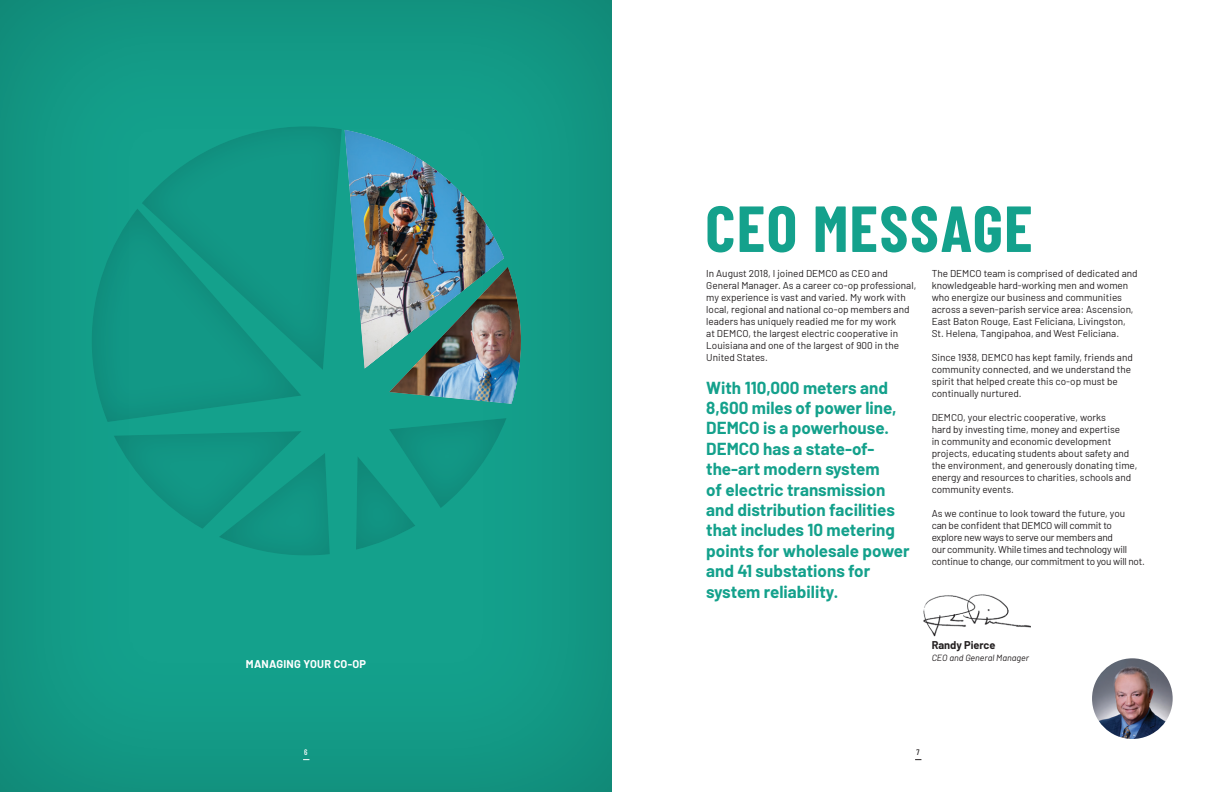
<style>
.page{position:relative;width:1224px;height:792px;background:#fff}
.page>*{position:absolute;margin:0;border:0;box-sizing:border-box;transform-origin:0 0}
.t1{font:700 65px "Barlow Condensed";letter-spacing:.02em;color:#14a18c}
.t2{font:700 17px/20.4px "Barlow";color:#14a18c}
.t3{font:700 11px "Barlow";letter-spacing:.02em;color:#fff}
.t4{font:700 11px "Barlow";color:#231f20}
.t5{font:10px/12px "Barlow";color:#231f20}
.t6{font:10px/12px "Barlow";letter-spacing:-.02em;color:#231f20}
.t7{font:italic 9px "Barlow";color:#231f20}
.t8{font:500 8px "Barlow Condensed";color:#fff}
.t9{font:500 8px "Barlow Condensed";color:#231f20}
</style>
<div class="page">
<div style="left:0;top:0;width:622px;height:792px;background:#139a86"></div>
<div style="left:612px;top:0;width:612px;height:792px;background:#fff"></div>
<img style="left:923px;top:594px;width:108px;height:43px">
<img style="left:1092px;top:658px;width:81px;height:81px;border-radius:40px">
<svg style="left:114px;top:431px;width:187px;height:97px"></svg>
<div style="left:218px;top:452px;width:112px;height:104px;background:#129583"></div>
<svg style="left:356px;top:458px;width:59px;height:91px"></svg>
<div style="left:388px;top:417px;width:119px;height:92px;background:#129785"></div>
<img style="left:389px;top:267px;width:132px;height:137px">
<div style="left:343px;top:129px;width:162px;height:241px;background:#231f20;opacity:.15"></div>
<p class="t1" style="left:705px;top:188px;width:329px">CEO MESSAGE</p>
<p class="t3" style="left:246px;top:656px;width:122px">MANAGING YOUR CO-OP</p>
<p class="t5" style="left:706px;top:267px;width:212px">In August 2018, I joined DEMCO as CEO and General Manager. As a career co-op professional, my experience is vast and varied. My work with local, regional and national co-op members and leaders has uniquely readied me for my work</p>
<p class="t5" style="left:706px;top:327px;width:194px;text-align:justify">at DEMCO, the largest electric cooperative in Louisiana and one of the largest of 900 in the United States.</p>
<p class="t2" style="left:706px;top:376px;width:192px">With 110,000 meters and<br>8,600 miles of power line,<br>DEMCO is a powerhouse.<br>DEMCO has a state-of-</p>
<p class="t2" style="left:706px;top:458px;width:175px">the-art modern system</p>
<p class="t2" style="left:706px;top:478px;width:181px">of electric transmission</p>
<p class="t2" style="left:706px;top:498px;width:205px">and distribution facilities that includes 10 metering points for wholesale power and 41 substations for system reliability.</p>
<p class="t5" style="left:932px;top:267px;width:207px">The DEMCO team is comprised of dedicated and knowledgeable hard-working men and women who energize our business and communities across a seven-parish service area: Ascension, East Baton Rouge, East Feliciana, Livingston,</p>
<p class="t5" style="left:932px;top:327px;width:189px">St. Helena, Tangipahoa, and West Feliciana.</p>
<p class="t5" style="left:932px;top:351px;width:203px">Since 1938, DEMCO has kept family, friends and community connected, and we understand the spirit that helped create this co-op must be continually nurtured.</p>
<p class="t5" style="left:932px;top:411px;width:207px">DEMCO, your electric cooperative, works<br>hard by investing time, money and expertise<br>in community and economic development projects, educating students about safety and the environment, and generously donating time, energy and resources to charities, schools and community events.</p>
<p class="t6" style="left:932px;top:507px;width:215px">As we continue to look toward the future, you<br>can be confident that DEMCO will commit to explore new ways to serve our members and<br>our community. While times and technology will continue to change, our commitment to you will not.</p>
<p class="t4" style="left:932px;top:637px;width:65px">Randy Pierce</p>
<p class="t7" style="left:932px;top:652px;width:99px">CEO and General Manager</p>
<p class="t8" style="left:304px;top:747px;width:5px">6</p>
<p class="t9" style="left:916px;top:747px;width:5px">7</p>
</div>
